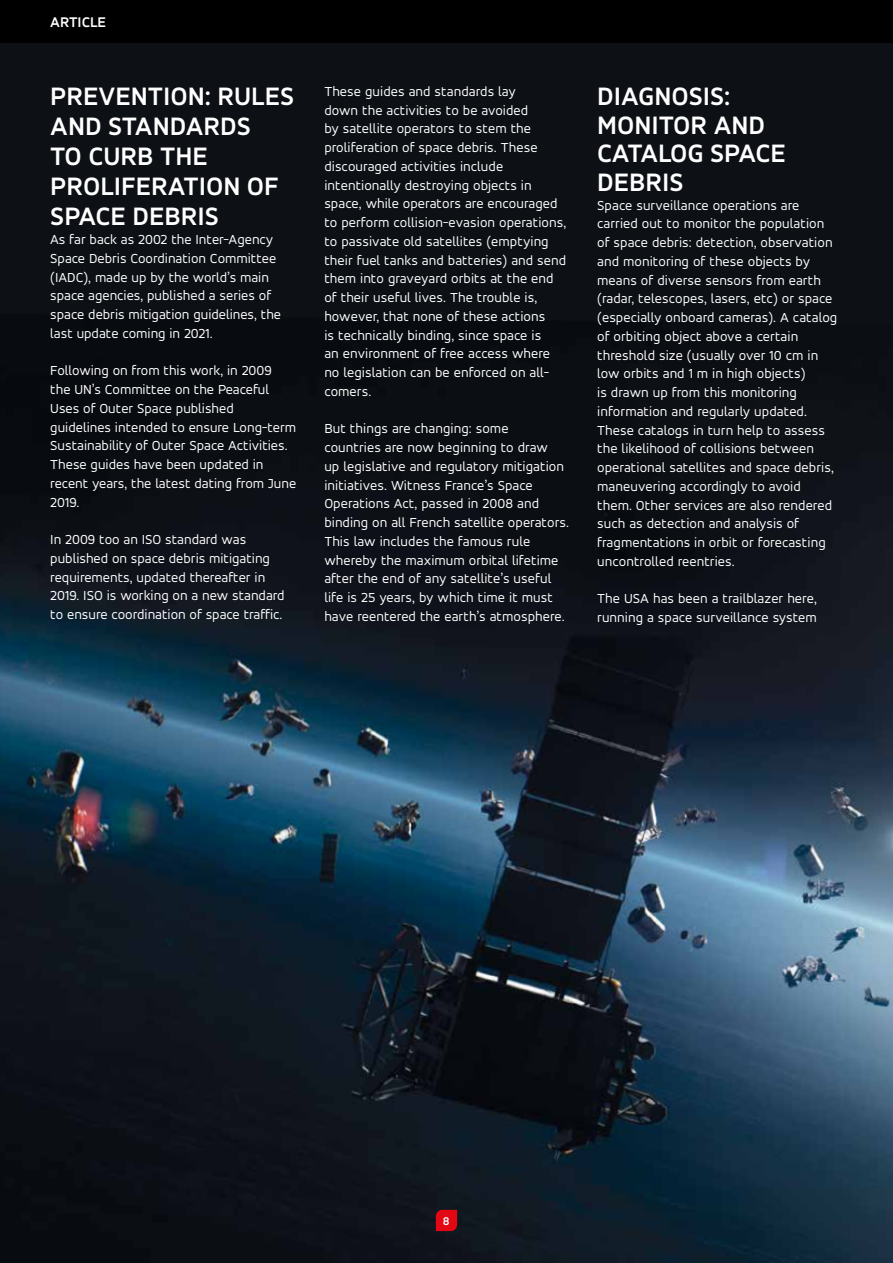
<style>
.page{position:relative;width:893px;height:1263px;background:#fff}
.page>*{position:absolute;margin:0;border:0;box-sizing:border-box;transform-origin:0 0}
.t1{font:700 27px/30px "Accord Alternate";color:#fff}
.t2{font:700 15px "Accord Alternate";color:#fff}
.t3{font:14.25px/18.8px "Accord Alternate";letter-spacing:.005em;color:#fff}
.t4{font:700 12px "Accord Alternate";color:#fff}
</style>
<div class="page">
<div style="left:0;top:43px;width:893px;height:1220px;background:#0d1116"></div>
<img style="left:0;top:522px;width:893px;height:741px">
<svg style="left:436px;top:1210px;width:21px;height:21px"></svg>
<div style="left:0;top:0;width:893px;height:43px;background:#000"></div>
<p class="t2" style="left:50px;top:13px;width:57px">ARTICLE</p>
<h1 class="t1" style="left:50px;top:81px;width:245px">PREVENTION: RULES<br>AND STANDARDS<br>TO CURB THE<br>PROLIFERATION OF<br>SPACE DEBRIS</h1>
<p class="t3" style="left:50px;top:230px;width:232px">As far back as 2002 the Inter-Agency Space Debris Coordination Committee (IADC), made up by the world’s main space agencies, published a series of space debris mitigation guidelines, the last update coming in 2021.</p>
<p class="t3" style="left:50px;top:361px;width:247px">Following on from this work, in 2009<br>the UN’s Committee on the Peaceful Uses of Outer Space published guidelines intended to ensure Long-term Sustainability of Outer Space Activities.<br>These guides have been updated in recent years, the latest dating from June 2019.</p>
<p class="t3" style="left:50px;top:530px;width:236px">In 2009 too an ISO standard was published on space debris mitigating requirements, updated thereafter in 2019. ISO is working on a new standard to ensure coordination of space traffic.</p>
<p class="t3" style="left:324px;top:81px;width:243px">These guides and standards lay<br>down the activities to be avoided<br>by satellite operators to stem the proliferation of space debris. These discouraged activities include intentionally destroying objects in space, while operators are encouraged to perform collision-evasion operations, to passivate old satellites (emptying their fuel tanks and batteries) and send them into graveyard orbits at the end of their useful lives. The trouble is, however, that none of these actions<br>is technically binding, since space is<br>an environment of free access where no legislation can be enforced on all&shy;comers.</p>
<p class="t3" style="left:324px;top:419px;width:246px">But things are changing: some<br>countries are now beginning to draw<br>up legislative and regulatory mitigation initiatives. Witness France’s Space Operations Act, passed in 2008 and binding on all French satellite operators.<br>This law includes the famous rule whereby the maximum orbital lifetime after the end of any satellite’s useful life is 25 years, by which time it must have reentered the earth’s atmosphere.</p>
<h1 class="t1" style="left:597px;top:82px;width:190px;line-height:28.5px">DIAGNOSIS:<br>MONITOR AND<br>CATALOG SPACE<br>DEBRIS</h1>
<p class="t3" style="left:597px;top:195px;width:242px">Space surveillance operations are carried out to monitor the population of space debris: detection, observation and monitoring of these objects by means of diverse sensors from earth (radar, telescopes, lasers, etc) or space (especially onboard cameras). A catalog of orbiting object above a certain threshold size (usually over 10 cm in low orbits and 1 m in high objects)<br>is drawn up from this monitoring information and regularly updated.<br>These catalogs in turn help to assess the likelihood of collisions between operational satellites and space debris, maneuvering accordingly to avoid them. Other services are also rendered such as detection and analysis of fragmentations in orbit or forecasting uncontrolled reentries.</p>
<p class="t3" style="left:597px;top:589px;width:221px">The USA has been a trailblazer here, running a space surveillance system</p>
<p class="t4" style="left:443px;top:1214px;width:8px">8</p>
</div>
